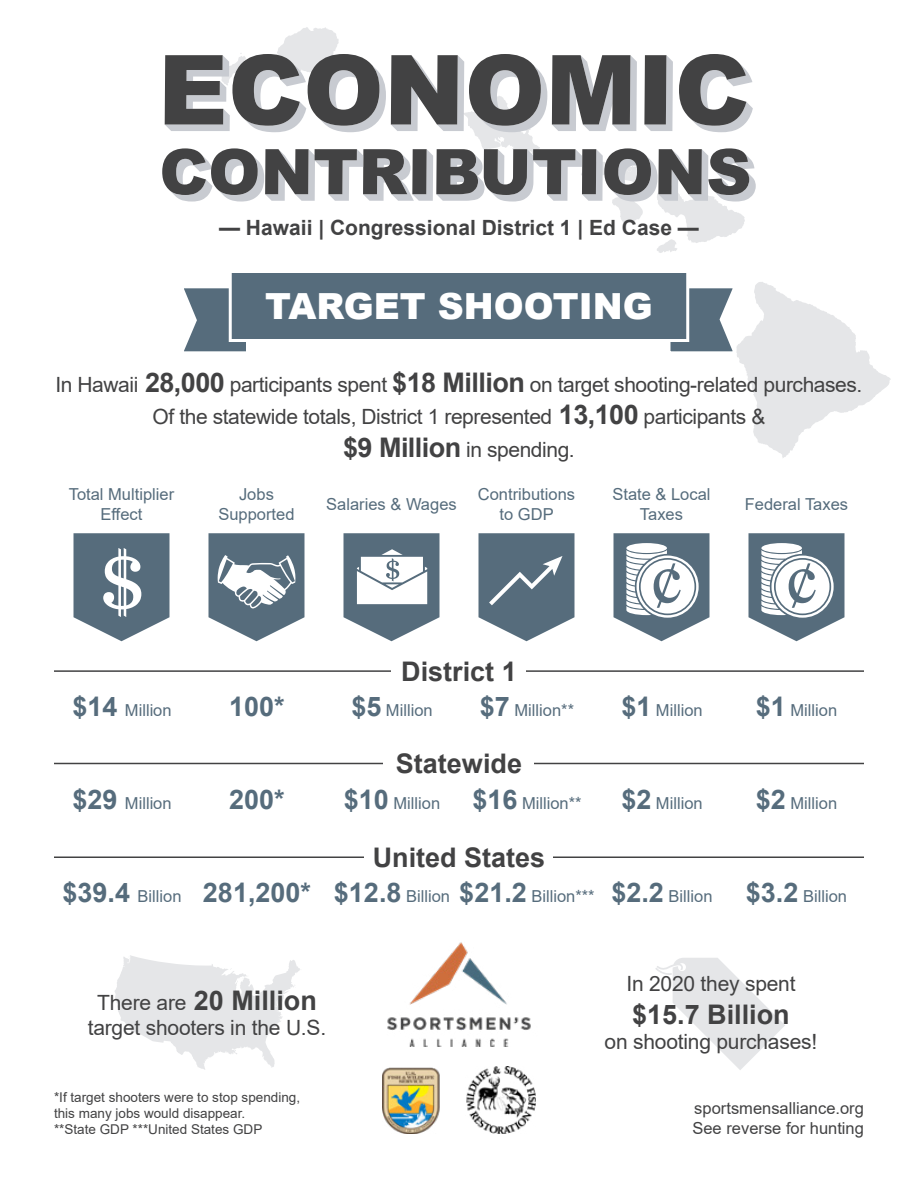
<style>
.page{position:relative;width:918px;height:1188px;background:#fff}
.page>*{position:absolute;margin:0;border:0;box-sizing:border-box;transform-origin:0 0}
.t1{font:900 36px "Arial";color:#fff}
.t2{font:700 27px "Arial";color:#424243}
.t3{font:700 27px "Arial";color:#566c7c}
.t4{font:21px/32.4px "Arial";letter-spacing:-.02em;color:#424243;text-align:center}
.t5{font:700 21px "Arial";color:#424243}
.t6{font:16.5px/19.8px "Arial";color:#566c7c;text-align:center}
.t7{font:16.5px/19.8px "Arial";color:#424243}
.t8{font:13.5px/16.2px "Arial";color:#424243}
.s1{font-weight:700;font-size:27px}
.s2{font-weight:400;font-size:21px}
</style>
<div class="page">
<svg style="left:74px;top:533px;width:96px;height:108px"></svg>
<svg style="left:344px;top:533px;width:96px;height:108px"></svg>
<svg style="left:208px;top:533px;width:96px;height:108px"></svg>
<hr style="left:54px;top:856px;width:810px;height:2px;background:#424243">
<hr style="left:54px;top:763px;width:810px;height:1px;background:#424243">
<div style="left:384px;top:750px;width:150px;height:27px;background:#fff"></div>
<div style="left:364px;top:844px;width:190px;height:27px;background:#fff"></div>
<svg style="left:478px;top:533px;width:96px;height:108px;background:#718491"></svg>
<svg style="left:184px;top:273px;width:707px;height:185px"></svg>
<svg style="left:115px;top:955px;width:185px;height:115px"></svg>
<svg style="left:655px;top:958px;width:130px;height:112px"></svg>
<svg style="left:614px;top:533px;width:96px;height:108px"></svg>
<svg style="left:748px;top:533px;width:96px;height:108px"></svg>
<img style="left:387px;top:942px;width:144px;height:105px">
<img style="left:382px;top:1067px;width:58px;height:67px">
<img style="left:466px;top:1066px;width:70px;height:68px">
<svg style="left:162px;top:27px;width:594px;height:226px"></svg>
<hr style="left:54px;top:670px;width:810px;height:2px;background:#424243">
<div style="left:392px;top:658px;width:134px;height:27px;background:#fff"></div>
<p class="t5" style="left:219px;top:213px;width:481px">— Hawaii | Congressional District 1 | Ed Case —</p>
<h1 class="t1" style="left:265px;top:280px;width:389px">TARGET SHOOTING</h1>
<p class="t4" style="left:55px;top:368px;width:808px">In Hawaii <span class="s1">28,000</span> participants spent <span class="s1">$18 Million</span> on target shooting-related purchases.<br>Of the statewide totals, District 1 represented <span class="s1">13,100</span> participants &amp;<br><span class="s1">$9 Million</span> in spending.</p>
<p class="t6" style="left:69px;top:484px;width:107px">Total Multiplier<br>Effect</p>
<p class="t6" style="left:218px;top:484px;width:78px">Jobs<br>Supported</p>
<p class="t6" style="left:326px;top:494px;width:132px">Salaries &amp; Wages</p>
<p class="t6" style="left:478px;top:484px;width:99px">Contributions to GDP</p>
<p class="t6" style="left:612px;top:484px;width:100px">State &amp; Local<br>Taxes</p>
<p class="t6" style="left:745px;top:494px;width:105px">Federal Taxes</p>
<h2 class="t2" style="left:401px;top:652px;width:117px">District 1</h2>
<p class="t6" style="left:72px;top:700px;width:101px"><span class="s1">$14</span> Million</p>
<h2 class="t3" style="left:229px;top:687px;width:57px">100*</h2>
<p class="t6" style="left:351px;top:700px;width:83px"><span class="s1">$5</span> Million</p>
<p class="t6" style="left:480px;top:700px;width:96px"><span class="s1">$7</span> Million**</p>
<p class="t6" style="left:621px;top:700px;width:83px"><span class="s1">$1</span> Million</p>
<p class="t6" style="left:756px;top:700px;width:83px"><span class="s1">$1</span> Million</p>
<h2 class="t2" style="left:396px;top:745px;width:128px">Statewide</h2>
<p class="t6" style="left:72px;top:794px;width:101px"><span class="s1">$29</span> Million</p>
<h2 class="t3" style="left:229px;top:781px;width:57px">200*</h2>
<p class="t6" style="left:344px;top:794px;width:239px"><span class="s1">$10</span> Million <span class="s1">$16</span> Million**</p>
<p class="t6" style="left:621px;top:794px;width:83px"><span class="s1">$2</span> Million</p>
<p class="t6" style="left:756px;top:794px;width:83px"><span class="s1">$2</span> Million</p>
<h2 class="t2" style="left:373px;top:839px;width:174px">United States</h2>
<p class="t6" style="left:62px;top:886px;width:786px"><span class="s1">$39.4</span> Billion <span class="s1">281,200* $12.8</span> Billion <span class="s1">$21.2</span> Billion*** <span class="s1">$2.2</span> Billion <span class="s1">$3.2</span> Billion</p>
<h2 class="t2" style="left:97px;top:981px;width:221px"><span class="s2">There are</span> 20 Million</h2>
<p class="t4" style="left:88px;top:1011px;width:240px">target shooters in the U.S.</p>
<p class="t8" style="left:54px;top:1089px;width:248px">*If target shooters were to stop spending, this many jobs would disappear.<br>**State GDP ***United States GDP</p>
<p class="t4" style="left:626px;top:968px;width:171px">In 2020 they spent</p>
<h2 class="t2" style="left:632px;top:995px;width:159px">$15.7 Billion</h2>
<p class="t4" style="left:605px;top:1025px;width:214px">on shooting purchases!</p>
<p class="t7" style="left:692px;top:1098px;width:173px">sportsmensalliance.org<br>See reverse for hunting</p>
</div>
